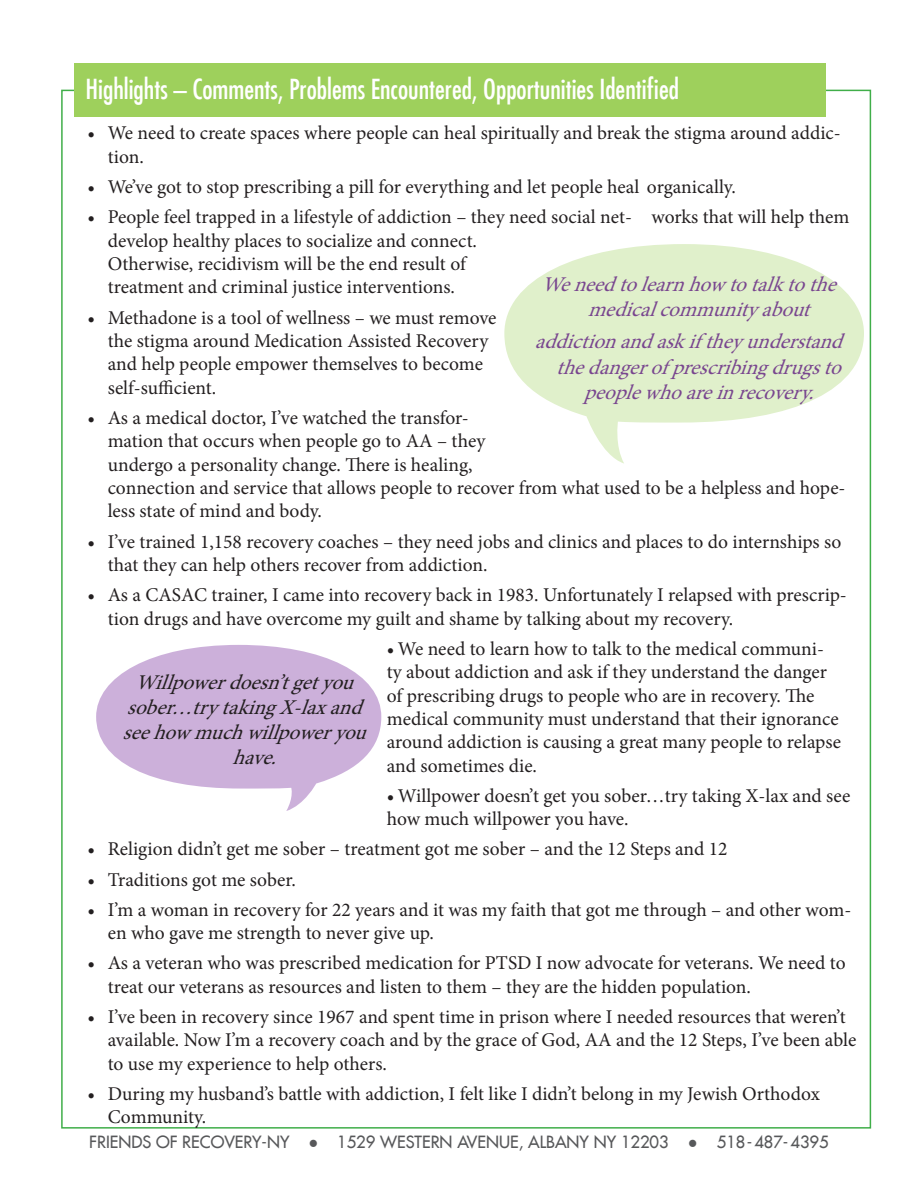
<style>
.page{position:relative;width:918px;height:1188px;background:#fff}
.page>*{position:absolute;margin:0;border:0;box-sizing:border-box;transform-origin:0 0}
.titles{font:condensed 27px "Futura LT";color:#fff}
.bullets{font:italic 21px/25.2px "Minion Pro";color:#79468f}
.bullets-2{font:italic 21px/25.2px "Minion Pro";color:#231f20}
.t1{font:19.5px/23.4px "Minion Pro";color:#231f20}
.t2{font:16.5px "Futura LT";color:#57585a}
.s1{font-family:"Microsoft Sans Serif"}
</style>
<div class="page">
<svg style="left:96px;top:645px;width:285px;height:166px;fill:#ccb0da"></svg>
<svg style="left:504px;top:244px;width:360px;height:220px;fill:#e0f0cb"></svg>
<div style="left:74px;top:63px;width:752px;height:54px;background:#9ed05c"></div>
<p class="titles" style="left:86px;top:73px;width:595px">Highlights – Comments, Problems Encountered, Opportunities Identified</p>
<p class="t1" style="left:108px;top:122px;width:735px;text-indent:-20px">• We need to create spaces where people can heal spiritually and break the stigma around addic&shy;tion.</p>
<p class="t1" style="left:87px;top:175px;width:650px">• We’ve got to stop prescribing a pill for everything and let people heal organically.</p>
<p class="t1" style="left:108px;top:205px;width:743px;text-indent:-20px">• People feel trapped in a lifestyle of addiction – they need social net- works that will help them develop healthy places to socialize and connect.<br>Otherwise, recidivism will be the end result of<br>treatment and criminal justice interventions.</p>
<p class="t1" style="left:108px;top:306px;width:390px;text-indent:-20px">• Methadone is a tool of wellness – we must remove the stigma around Medication Assisted Recovery and help people empower themselves to become self-sufficient.</p>
<p class="t1" style="left:108px;top:406px;width:739px;text-indent:-20px">• As a medical doctor, I’ve watched the transfor-<br>mation that occurs when people go to AA – they<br>undergo a personality change. There is healing,<br>connection and service that allows people to recover from what used to be a helpless and hope&shy;less state of mind and body.</p>
<p class="t1" style="left:108px;top:530px;width:735px;text-indent:-20px">• I’ve trained 1,158 recovery coaches – they need jobs and clinics and places to do internships so that they can help others recover from addiction.</p>
<p class="t1" style="left:108px;top:583px;width:741px;text-indent:-20px">• As a CASAC trainer, I came into recovery back in 1983. Unfortunately I relapsed with prescrip&shy;tion drugs and have overcome my guilt and shame by talking about my recovery.</p>
<p class="t1" style="left:387px;top:637px;width:456px">• We need to learn how to talk to the medical communi&shy;ty about addiction and ask if they understand the danger of prescribing drugs to people who are in recovery. The medical community must understand that their ignorance around addiction is causing a great many people to relapse and sometimes die.</p>
<p class="t1" style="left:387px;top:784px;width:465px">• Willpower doesn’t get you sober…try taking X-lax and see how much willpower you have.</p>
<p class="t1" style="left:87px;top:838px;width:642px">• Religion didn’t get me sober – treatment got me sober – and the 12 Steps and 12</p>
<p class="t1" style="left:87px;top:868px;width:210px">• Traditions got me sober.</p>
<p class="t1" style="left:108px;top:898px;width:745px;text-indent:-20px">• I’m a woman in recovery for 22 years and it was my faith that got me through – and other wom&shy;en who gave me strength to never give up.</p>
<p class="t1" style="left:108px;top:951px;width:740px;text-indent:-20px">• As a veteran who was prescribed medication for PTSD I now advocate for veterans. We need to treat our veterans as resources and listen to them – they are the hidden population.</p>
<p class="t1" style="left:108px;top:1005px;width:750px;text-indent:-20px">• I’ve been in recovery since 1967 and spent time in prison where I needed resources that weren’t available. Now I’m a recovery coach and by the grace of God, AA and the 12 Steps, I’ve been able to use my experience to help others.</p>
<p class="t1" style="left:108px;top:1082px;width:714px;text-indent:-20px">• During my husband’s battle with addiction, I felt like I didn’t belong in my Jewish Orthodox<br>Community.</p>
<p class="bullets" style="left:588px;top:272px;width:259px;text-indent:-47px">Weneedtolearnhowtotalktothe medicalcommunityabout</p>
<p class="bullets" style="left:535px;top:329px;width:319px">addictionandaskif theyunderstand</p>
<p class="bullets" style="left:556px;top:354px;width:296px">thedangerof prescribingdrugsto</p>
<p class="bullets" style="left:584px;top:380px;width:241px">peoplewhoareinrecovery.</p>
<p class="bullets-2" style="left:135px;top:670px;width:229px">Willpowerdoesn’tgetyou</p>
<p class="bullets-2" style="left:127px;top:695px;width:246px">sober…trytakingX-laxand</p>
<p class="bullets-2" style="left:233px;top:720px;width:145px;text-indent:-110px">seehowmuchwillpoweryou have.</p>
<p class="t2" style="left:89px;top:1131px;width:741px">FRIENDS OF RECOVERY-NY <span class="s1">●</span> 1529 WESTERN AVENUE, ALBANY NY 12203 <span class="s1">●</span> 518-487-4395</p>
</div>
